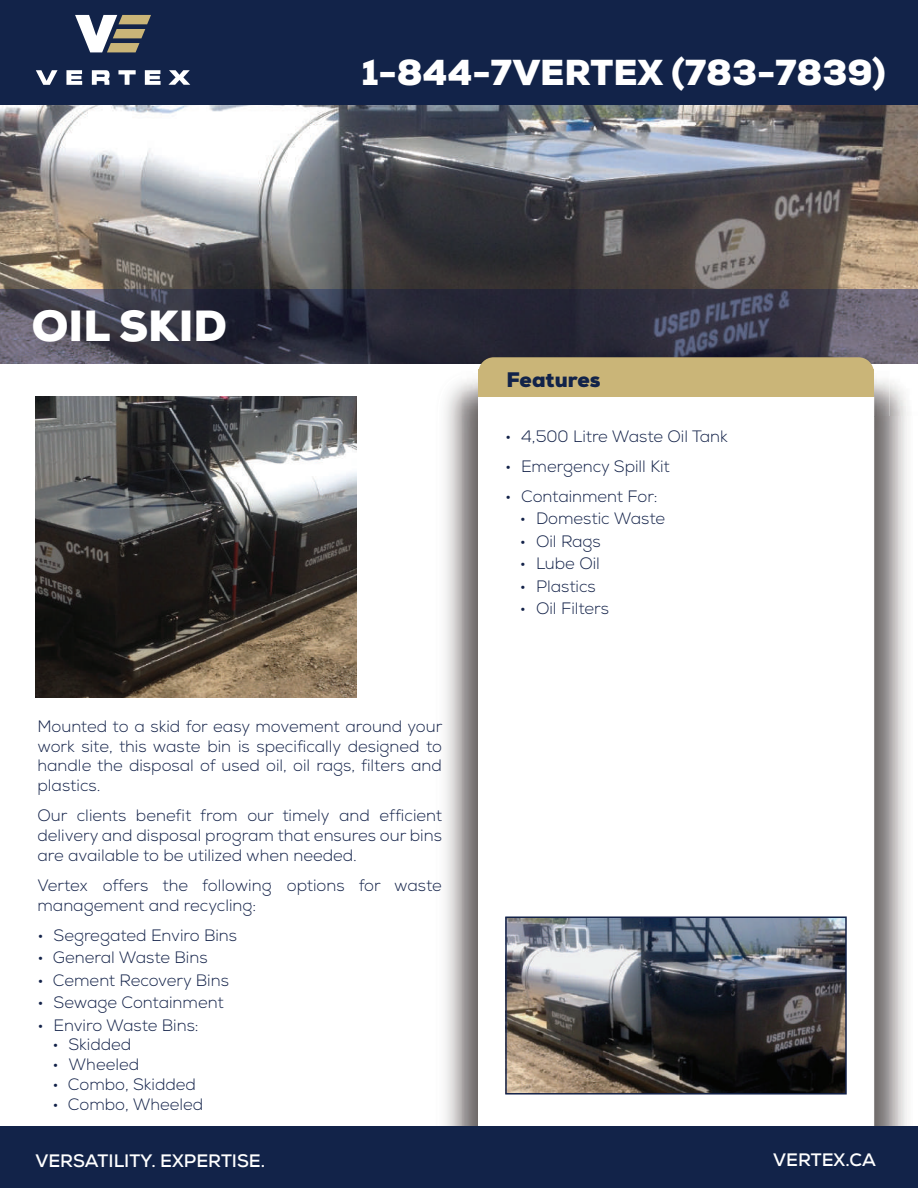
<style>
.page{position:relative;width:918px;height:1188px;background:#fff}
.page>*{position:absolute;margin:0;border:0;box-sizing:border-box;transform-origin:0 0}
.t1{font:900 43.5px "Nexa";color:#fff}
.t2{font:900 36px "Nexa";color:#fff}
.t3{font:900 21px "Nexa";color:#122349}
.t4{font:700 18px "Nexa";color:#fff}
.t5{font:300 16.5px/19.8px "Nexa";color:#132249;text-align:justify}
</style>
<div class="page">
<div style="left:0;top:0;width:918px;height:106px;background:#122349"></div>
<svg style="left:75px;top:15px;width:76px;height:37px"></svg>
<svg style="left:36px;top:70px;width:22px;height:15px"></svg>
<svg style="left:66px;top:70px;width:16px;height:15px"></svg>
<svg style="left:92px;top:70px;width:18px;height:15px"></svg>
<svg style="left:118px;top:70px;width:18px;height:15px"></svg>
<svg style="left:145px;top:70px;width:16px;height:15px"></svg>
<svg style="left:168px;top:70px;width:22px;height:15px"></svg>
<img style="left:0;top:105px;width:918px;height:185px">
<img style="left:0;top:290px;width:918px;height:74px">
<img style="left:35px;top:396px;width:321px;height:302px">
<img style="left:889px;top:382px;width:20px;height:34px">
<img style="left:874px;top:416px;width:33px;height:710px">
<img style="left:462px;top:365px;width:427px;height:52px">
<img style="left:462px;top:416px;width:16px;height:710px">
<div style="left:478px;top:359px;width:396px;height:781px;background:#fff;border-radius:15px"></div>
<div style="left:478px;top:357px;width:396px;height:31px;background:#cab578;border-radius:15px"></div>
<div style="left:478px;top:370px;width:396px;height:27px;background:#cab578"></div>
<div style="left:0;top:1126px;width:918px;height:62px;background:#122349"></div>
<img style="left:508px;top:919px;width:336px;height:173px">
<div style="left:505px;top:916px;width:342px;height:179px;border:2px solid #132249"></div>
<h1 class="t1" style="left:32px;top:298px;width:196px">OIL SKID</h1>
<h2 class="t2" style="left:362px;top:50px;width:525px">1-844-7VERTEX (783-7839)</h2>
<p class="t3" style="left:507px;top:366px;width:96px">Features</p>
<p class="t5" style="left:505px;top:426px;width:224px">• 4,500 Litre Waste Oil Tank</p>
<p class="t5" style="left:505px;top:456px;width:166px">• Emergency Spill Kit</p>
<p class="t5" style="left:505px;top:486px;width:154px">• Containment For:</p>
<p class="t5" style="left:520px;top:509px;width:147px">• Domestic Waste</p>
<p class="t5" style="left:520px;top:531px;width:82px">• Oil Rags</p>
<p class="t5" style="left:520px;top:554px;width:81px">• Lube Oil</p>
<p class="t5" style="left:520px;top:576px;width:77px">• Plastics</p>
<p class="t5" style="left:520px;top:599px;width:91px">• Oil Filters</p>
<p class="t5" style="left:38px;top:717px;width:406px">Mounted to a skid for easy movement around your work site, this waste bin is specifically designed to handle the disposal of used oil, oil rags, filters and plastics.</p>
<p class="t5" style="left:38px;top:806px;width:406px">Our clients benefit from our timely and efficient delivery and disposal program that ensures our bins are available to be utilized when needed.</p>
<p class="t5" style="left:38px;top:876px;width:406px">Vertex offers the following options for waste management and recycling:</p>
<p class="t5" style="left:38px;top:925px;width:201px">• Segregated Enviro Bins</p>
<p class="t5" style="left:38px;top:948px;width:172px">• General Waste Bins</p>
<p class="t5" style="left:38px;top:971px;width:193px">• Cement Recovery Bins</p>
<p class="t5" style="left:38px;top:993px;width:188px">• Sewage Containment</p>
<p class="t5" style="left:38px;top:1016px;width:163px">• Enviro Waste Bins:</p>
<p class="t5" style="left:52px;top:1035px;width:80px">• Skidded</p>
<p class="t5" style="left:52px;top:1055px;width:88px">• Wheeled</p>
<p class="t5" style="left:52px;top:1075px;width:145px">• Combo, Skidded</p>
<p class="t5" style="left:52px;top:1095px;width:152px">• Combo, Wheeled</p>
<p class="t4" style="left:35px;top:1150px;width:231px">VERSATILITY. EXPERTISE.</p>
<p class="t4" style="left:773px;top:1148px;width:104px">VERTEX.CA</p>
</div>
